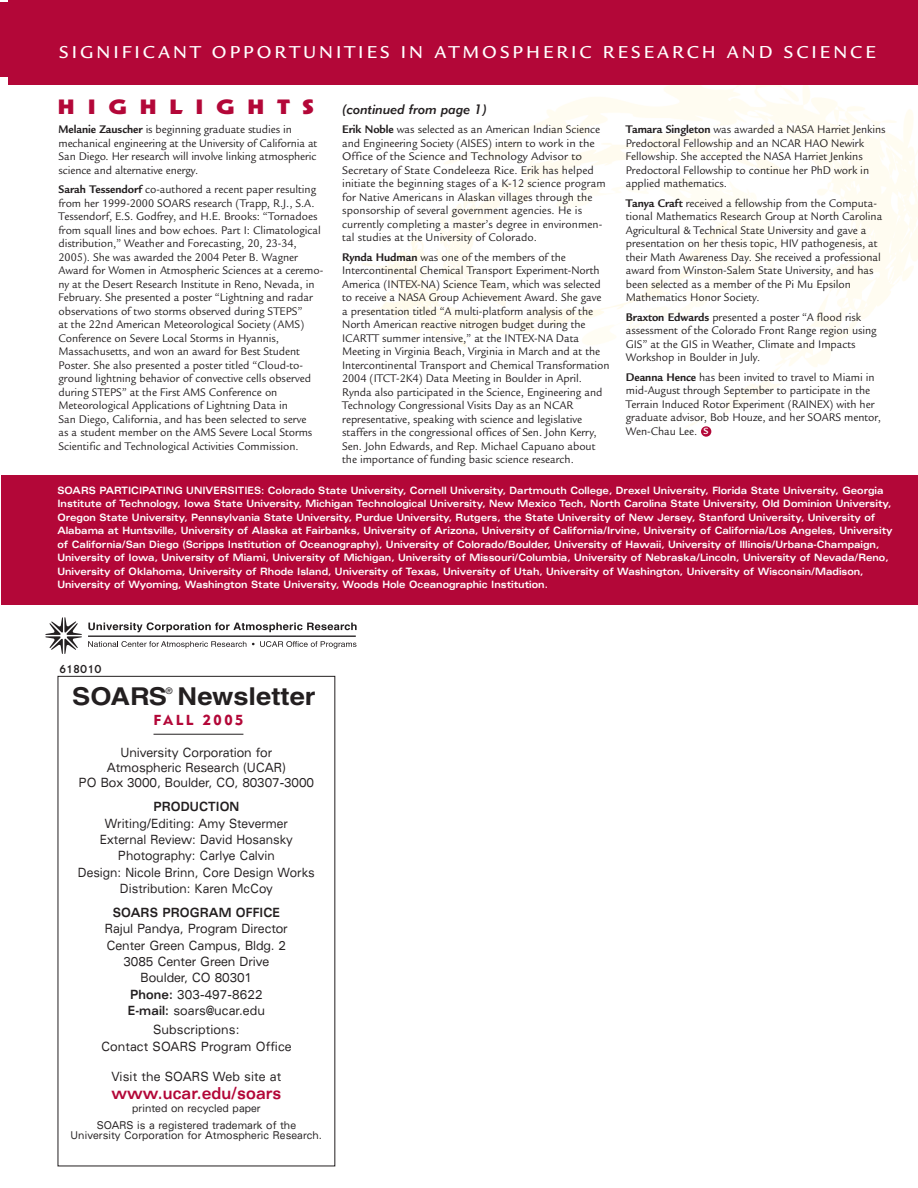
<style>
.page{position:relative;width:918px;height:1188px;background:#fff}
.page>*{position:absolute;margin:0;border:0;box-sizing:border-box;transform-origin:0 0}
.t1{font:700 24.6px "Helvetica";color:#231f20;scale:1.11 1}
.t2{font:20.25px "Geometric 231 BT Heavy C";letter-spacing:.455em;color:#b30738;scale:1.33 1}
.t3{font:500 18.75px "Legacy Sans";letter-spacing:.165em;color:#fff}
.t4{font:700 expanded 16.5px "Univers";letter-spacing:.005em;color:#b30738;scale:.8 1}
.t5{font:14.4px "Geometric 415 BT Black A";letter-spacing:.175em;color:#b30738}
.t6{font:13.5px "Geometric 415 BT Medium Italic A";color:#231f20}
.t7{font:expanded 12.75px/16.4px "Univers";color:#231f20;text-align:center;scale:.8 1}
.t8{font:expanded 12.75px/16.4px "Univers";color:#231f20;text-align:center;scale:.78 1}
.t9{font:700 expanded 12.75px "Univers";letter-spacing:.005em;color:#231f20;scale:.8 1}
.t10{font:12.6px "Geometric 231 BT Bold C";color:#231f20}
.t11{font:12px/13.5px "Legacy Sans";letter-spacing:-.005em;color:#231f20;scale:.95 1}
.t12{font:expanded 10.8px/16.5px "Univers";letter-spacing:.005em;color:#231f20;text-align:center;scale:.8 1}
.t13{font:700 expanded 10.2px/13.5px "Univers";color:#fff;scale:.86 1}
.t14{font:9px "Helvetica";color:#231f20}
.s1{font-weight:700}
.s2{font-weight:700;font-size:9.75px;color:#fff}
</style>
<div class="page">
<div style="left:9px;top:0;width:909px;height:85px;background:#b30738"></div>
<div style="left:1px;top:475px;width:917px;height:129px;background:#b30738"></div>
<svg style="left:45px;top:617px;width:312px;height:37px"></svg>
<div style="left:701px;top:426px;width:10px;height:11px;background:#b30738;border-radius:50%"></div>
<hr style="left:154px;top:734px;width:89px;height:1px;background:#231f20">
<div style="left:0;top:2px;width:8px;height:74px;background:#b30738"></div>
<h3 class="t3" style="left:59px;top:45px;width:818px">SIGNIFICANT OPPORTUNITIES IN ATMOSPHERIC RESEARCH AND SCIENCE</h3>
<h2 class="t2" style="left:58px;top:99px;width:194px">HIGHLIGHTS</h2>
<p class="t6" style="left:342px;top:104px;width:146px">(continued from page 1)</p>
<p class="t11" style="left:59px;top:124px;width:274px"><span class="s1">Melanie Zauscher</span> is beginning graduate studies in mechanical engineering at the University of California at San Diego. Her research will involve linking atmospheric science and alternative energy.</p>
<p class="t11" style="left:59px;top:184px;width:280px"><span class="s1">Sarah Tessendorf</span> co-authored a recent paper resulting from her 1999-2000 SOARS research (Trapp, R.J., S.A.<br>Tessendorf, E.S. Godfrey, and H.E. Brooks: “Tornadoes from squall lines and bow echoes. Part I: Climatological distribution,” Weather and Forecasting, 20, 23-34, 2005). She was awarded the 2004 Peter B. Wagner Award for Women in Atmospheric Sciences at a ceremo&shy;ny at the Desert Research Institute in Reno, Nevada, in February. She presented a poster “Lightning and radar observations of two storms observed during STEPS”<br>at the 22nd American Meteorological Society (AMS)<br>Conference on Severe Local Storms in Hyannis, Massachusetts, and won an award for Best Student Poster. She also presented a poster titled “Cloud-to&shy;ground lightning behavior of convective cells observed during STEPS” at the First AMS Conference on Meteorological Applications of Lightning Data in<br>San Diego, California, and has been selected to serve<br>as a student member on the AMS Severe Local Storms Scientific and Technological Activities Commission.</p>
<p class="t11" style="left:342px;top:124px;width:279px"><span class="s1">Erik Noble</span> was selected as an American Indian Science and Engineering Society (AISES) intern to work in the Office of the Science and Technology Advisor to Secretary of State Condeleeza Rice. Erik has helped initiate the beginning stages of a K-12 science program for Native Americans in Alaskan villages through the sponsorship of several government agencies. He is currently completing a master’s degree in environmen&shy;tal studies at the University of Colorado.</p>
<p class="t11" style="left:342px;top:251px;width:283px"><span class="s1">Rynda Hudman</span> was one of the members of the Intercontinental Chemical Transport Experiment-North America (INTEX-NA) Science Team, which was selected to receive a NASA Group Achievement Award. She gave a presentation titled “A multi-platform analysis of the North American reactive nitrogen budget during the ICARTT summer intensive,” at the INTEX-NA Data Meeting in Virginia Beach, Virginia in March and at the Intercontinental Transport and Chemical Transformation 2004 (ITCT-2K4) Data Meeting in Boulder in April.<br>Rynda also participated in the Science, Engineering and Technology Congressional Visits Day as an NCAR representative, speaking with science and legislative staffers in the congressional offices of Sen. John Kerry, Sen. John Edwards, and Rep. Michael Capuano about the importance of funding basic science research.</p>
<p class="t11" style="left:626px;top:124px;width:275px"><span class="s1">Tamara Singleton</span> was awarded a NASA Harriet Jenkins Predoctoral Fellowship and an NCAR HAO Newirk Fellowship. She accepted the NASA Harriet Jenkins Predoctoral Fellowship to continue her PhD work in applied mathematics.</p>
<p class="t11" style="left:626px;top:197px;width:272px"><span class="s1">Tanya Craft</span> received a fellowship from the Computa&shy;tional Mathematics Research Group at North Carolina Agricultural &amp; Technical State University and gave a presentation on her thesis topic, HIV pathogenesis, at their Math Awareness Day. She received a professional award from Winston-Salem State University, and has been selected as a member of the Pi Mu Epsilon Mathematics Honor Society.</p>
<p class="t11" style="left:626px;top:311px;width:266px"><span class="s1">Braxton Edwards</span> presented a poster “A flood risk assessment of the Colorado Front Range region using GIS” at the GIS in Weather, Climate and Impacts Workshop in Boulder in July.</p>
<p class="t11" style="left:626px;top:371px;width:270px"><span class="s1">Deanna Hence</span> has been invited to travel to Miami in mid-August through September to participate in the Terrain Induced Rotor Experiment (RAINEX) with her graduate advisor, Bob Houze, and her SOARS mentor, Wen-Chau Lee. <span class="s2">S</span></p>
<p class="t13" style="left:57px;top:484px;width:973px">SOARS PARTICIPATING UNIVERSITIES: Colorado State University, Cornell University, Dartmouth College, Drexel University, Florida State University, Georgia Institute of Technology, Iowa State University, Michigan Technological University, New Mexico Tech, North Carolina State University, Old Dominion University, Oregon State University, Pennsylvania State University, Purdue University, Rutgers, the State University of New Jersey, Stanford University, University of Alabama at Huntsville, University of Alaska at Fairbanks, University of Arizona, University of California/Irvine, University of California/Los Angeles, University of California/San Diego (Scripps Institution of Oceanography), University of Colorado/Boulder, University of Hawaii, University of Illinois/Urbana-Champaign, University of Iowa, University of Miami, University of Michigan, University of Missouri/Columbia, University of Nebraska/Lincoln, University of Nevada/Reno, University of Oklahoma, University of Rhode Island, University of Texas, University of Utah, University of Washington, University of Wisconsin/Madison, University of Wyoming, Washington State University, Woods Hole Oceanographic Institution.</p>
<p class="t10" style="left:59px;top:664px;width:44px">618010</p>
<p class="t14" style="left:166px;top:687px;width:8px">®</p>
<h1 class="t1" style="left:72px;top:688px;width:221px">SOARS Newsletter</h1>
<p class="t5" style="left:154px;top:714px;width:91px">FALL 2005</p>
<p class="t7" style="left:79px;top:747px;width:296px;line-height:15px">University Corporation for<br>Atmospheric Research (UCAR)<br>PO Box 3000, Boulder, CO, 80307-3000</p>
<p class="t9" style="left:153px;top:802px;width:109px">PRODUCTION</p>
<p class="t8" style="left:78px;top:816px;width:305px">Writing/Editing: Amy Stevermer<br>External Review: David Hosansky<br>Photography: Carlye Calvin<br>Design: Nicole Brinn, Core Design Works<br>Distribution: Karen McCoy</p>
<p class="t9" style="left:113px;top:908px;width:211px">SOARS PROGRAM OFFICE</p>
<p class="t7" style="left:105px;top:922px;width:230px">Rajul Pandya, Program Director<br>Center Green Campus, Bldg. 2<br>3085 Center Green Drive<br>Boulder, CO 80301<br><span class="s1">Phone:</span> 303-497-8622<br><span class="s1">E-mail:</span> soars@ucar.edu</p>
<p class="t7" style="left:101px;top:1023px;width:240px">Subscriptions:<br>Contact SOARS Program Office</p>
<p class="t7" style="left:111px;top:1069px;width:214px">Visit the SOARS Web site at</p>
<h3 class="t4" style="left:111px;top:1087px;width:214px">www.ucar.edu/soars</h3>
<p class="t12" style="left:97px;top:1101px;width:251px">printed on recycled paper<br>SOARS is a registered trademark of the</p>
<p class="t12" style="left:71px;top:1128px;width:316px">University Corporation for Atmospheric Research.</p>
</div>
